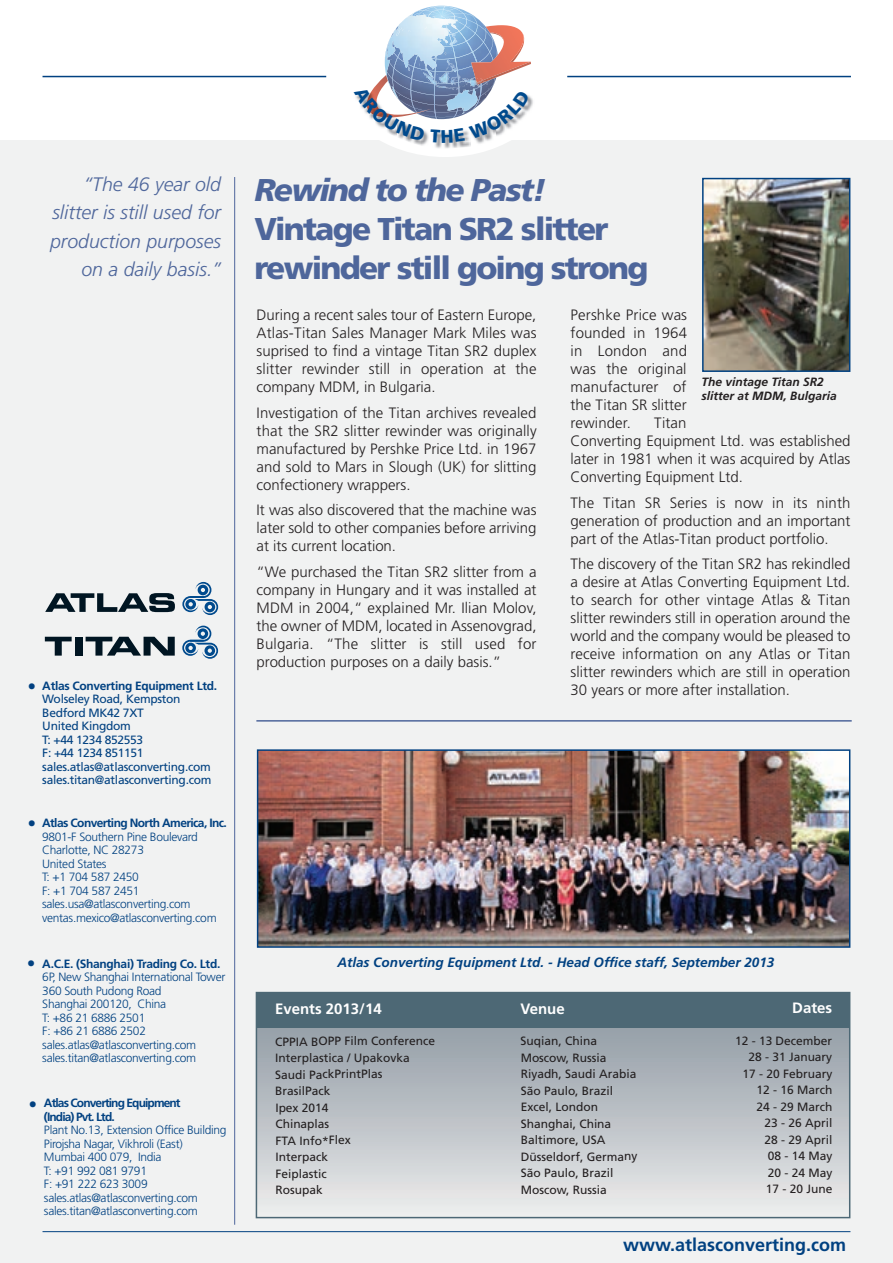
<style>
.page{position:relative;width:893px;height:1263px;background:#fff}
.page>*{position:absolute;margin:0;border:0;box-sizing:border-box;transform-origin:0 0}
.t1{font:900 31.5px/39px "Frutiger";letter-spacing:-.055em;color:#4e669b}
.t2{font:italic 900 31.5px "Frutiger";letter-spacing:-.055em;color:#4e669b}
.t3{font:27px "Helvetica";color:#014181}
.t4{font:italic 300 19.5px/28.5px "Frutiger";color:#4e669b;text-align:right}
.t5{font:700 18px "Frutiger";color:#014181}
.t6{font:300 15px/18px "Frutiger";color:#231f20;text-align:justify}
.t7{font:700 15px "Frutiger";letter-spacing:-.005em;color:#fff}
.t8{font:italic 700 13.5px "Frutiger";color:#014181}
.t9{font:300 12px/13.5px "Frutiger";letter-spacing:-.025em;color:#014181}
.t10{font:12px "Frutiger";letter-spacing:-.005em;color:#231f20}
.t11{font:12px/13.5px "Frutiger";letter-spacing:-.025em;color:#014181}
.t12{font:700 12px "Frutiger";letter-spacing:-.025em;color:#014181}
.t13{font:italic 700 12px/14.4px "Frutiger";color:#231f20}
.t14{font:700 12px/13.5px "Frutiger";letter-spacing:-.075em;color:#014181}
.t15{font:700 12px "Frutiger";letter-spacing:-.05em;color:#014181}
</style>
<div class="page">
<div style="left:0;top:140px;width:893px;height:1123px;background:#f1f2f2"></div>
<hr style="left:43px;top:1231px;width:807px;height:1px;background:#014181">
<svg style="left:182px;top:582px;width:36px;height:33px"></svg>
<svg style="left:45px;top:593px;width:130px;height:19px"></svg>
<svg style="left:182px;top:626px;width:36px;height:33px"></svg>
<svg style="left:45px;top:637px;width:27px;height:19px"></svg>
<div style="left:75px;top:637px;width:7px;height:19px;background:#001522"></div>
<svg style="left:86px;top:637px;width:89px;height:19px"></svg>
<hr style="left:43px;top:76px;width:283px;height:1px;background:#014181">
<hr style="left:567px;top:76px;width:284px;height:1px;background:#014181">
<hr style="left:234px;top:177px;width:1px;height:1048px;background:#4e669b">
<img style="left:705px;top:181px;width:142px;height:188px">
<div style="left:702px;top:178px;width:148px;height:194px;border:2px solid #014181"></div>
<svg style="left:259px;top:1027px;width:588px;height:177px;background:#bcc1c6"></svg>
<div style="left:256px;top:992px;width:594px;height:226px;border:2px solid #4d6875"></div>
<div style="left:256px;top:992px;width:593px;height:35px;background:#4d6875"></div>
<img style="left:260px;top:752px;width:587px;height:193px">
<div style="left:257px;top:749px;width:593px;height:199px;border:2px solid #014181"></div>
<hr style="left:256px;top:720px;width:596px;height:2px;background:#4e669b">
<svg style="left:356px;top:5px;width:177px;height:152px"></svg>
<h3 class="t4" style="left:50px;top:171px;width:172px">“The 46 year old slitter is still used for production purposes on a daily basis.”</h3>
<p class="t12" style="left:42px;top:681px;width:176px">Atlas Converting Equipment Ltd.</p>
<p class="t11" style="left:42px;top:693px;width:171px">Wolseley Road, Kempston<br>Bedford MK42 7XT<br>United Kingdom<br>T: +44 1234 852553<br>F: +44 1234 851151 sales.atlas@atlasconverting.com sales.titan@atlasconverting.com</p>
<h2 class="t3" style="left:25px;top:675px;width:11px">•</h2>
<p class="t15" style="left:42px;top:818px;width:186px">Atlas Converting North America, Inc.</p>
<p class="t9" style="left:42px;top:830px;width:176px">9801-F Southern Pine Boulevard<br>Charlotte, NC 28273<br>United States<br>T: +1 704 587 2450<br>F: +1 704 587 2451 sales.usa@atlasconverting.com ventas.mexico@atlasconverting.com</p>
<p class="t12" style="left:42px;top:959px;width:180px">A.C.E. (Shanghai) Trading Co. Ltd.</p>
<p class="t9" style="left:42px;top:971px;width:185px">6P, New Shanghai International Tower<br>360 South Pudong Road<br>Shanghai 200120, China<br>T: +86 21 6886 2501<br>F: +86 21 6886 2502 sales.atlas@atlasconverting.com sales.titan@atlasconverting.com</p>
<p class="t14" style="left:44px;top:1097px;width:138px">Atlas Converting Equipment (India) Pvt. Ltd.</p>
<p class="t9" style="left:44px;top:1124px;width:184px">Plant No.13, Extension Office Building<br>Pirojsha Nagar, Vikhroli (East)<br>Mumbai 400 079, India<br>T: +91 992 081 9791<br>F: +91 222 623 3009 sales.atlas@atlasconverting.com sales.titan@atlasconverting.com</p>
<h2 class="t3" style="left:25px;top:813px;width:11px">•</h2>
<h2 class="t3" style="left:24px;top:952px;width:11px">•</h2>
<h2 class="t3" style="left:26px;top:1093px;width:11px">•</h2>
<h1 class="t2" style="left:255px;top:177px;width:293px">Rewind to the Past!</h1>
<h1 class="t1" style="left:255px;top:212px;width:395px">Vintage Titan SR2 slitter rewinder still going strong</h1>
<p class="t6" style="left:257px;top:307px;width:281px">During a recent sales tour of Eastern Europe, Atlas-Titan Sales Manager Mark Miles was suprised to find a vintage Titan SR2 duplex slitter rewinder still in operation at the company MDM, in Bulgaria.</p>
<p class="t6" style="left:257px;top:405px;width:282px">Investigation of the Titan archives revealed that the SR2 slitter rewinder was originally manufactured by Pershke Price Ltd. in 1967 and sold to Mars in Slough (UK) for slitting confectionery wrappers.</p>
<p class="t6" style="left:257px;top:502px;width:281px">It was also discovered that the machine was later sold to other companies before arriving at its current location.</p>
<p class="t6" style="left:257px;top:564px;width:281px">“We purchased the Titan SR2 slitter from a company in Hungary and it was installed at MDM in 2004,“ explained Mr. Ilian Molov, the owner of MDM, located in Assenovgrad, Bulgaria. “The slitter is still used for production purposes on a daily basis.”</p>
<p class="t6" style="left:571px;top:307px;width:118px">Pershke Price was founded in 1964 in London and was the original manufacturer of the Titan SR slitter rewinder.</p>
<p class="t13" style="left:702px;top:375px;width:137px">The vintage Titan SR2 slitter at MDM, Bulgaria</p>
<p class="t6" style="left:571px;top:415px;width:281px;text-align:left;text-indent:83px">Titan<br>Converting Equipment Ltd. was established later in 1981 when it was acquired by Atlas<br>Converting Equipment Ltd.</p>
<p class="t6" style="left:571px;top:495px;width:281px">The Titan SR Series is now in its ninth generation of production and an important part of the Atlas-Titan product portfolio.</p>
<p class="t6" style="left:571px;top:556px;width:281px">The discovery of the Titan SR2 has rekindled a desire at Atlas Converting Equipment Ltd. to search for other vintage Atlas &amp; Titan slitter rewinders still in operation around the world and the company would be pleased to receive information on any Atlas or Titan slitter rewinders which are still in operation 30 years or more after installation.</p>
<p class="t8" style="left:337px;top:957px;width:439px">Atlas Converting Equipment Ltd. - Head Office staff, September 2013</p>
<p class="t7" style="left:275px;top:1003px;width:108px">Events 2013/14</p>
<p class="t7" style="left:521px;top:1002px;width:46px">Venue</p>
<p class="t7" style="left:792px;top:1002px;width:41px">Dates</p>
<p class="t10" style="left:275px;top:1036px;width:161px">CPPIA BOPP Film Conference</p>
<p class="t10" style="left:521px;top:1036px;width:78px">Suqian, China</p>
<p class="t10" style="left:735px;top:1036px;width:99px">12 - 13 December</p>
<p class="t10" style="left:275px;top:1053px;width:136px">Interplastica / Upakovka</p>
<p class="t10" style="left:521px;top:1052px;width:87px">Moscow, Russia</p>
<p class="t10" style="left:748px;top:1052px;width:85px">28 - 31 January</p>
<p class="t10" style="left:275px;top:1069px;width:109px">Saudi PackPrintPlas</p>
<p class="t10" style="left:521px;top:1069px;width:117px">Riyadh, Saudi Arabia</p>
<p class="t10" style="left:742px;top:1069px;width:91px">17 - 20 February</p>
<p class="t10" style="left:275px;top:1086px;width:57px">BrasilPack</p>
<p class="t10" style="left:521px;top:1085px;width:94px">São Paulo, Brazil</p>
<p class="t10" style="left:756px;top:1085px;width:77px">12 - 16 March</p>
<p class="t10" style="left:275px;top:1102px;width:55px">Ipex 2014</p>
<p class="t10" style="left:521px;top:1102px;width:79px">Excel, London</p>
<p class="t10" style="left:756px;top:1102px;width:77px">24 - 29 March</p>
<p class="t10" style="left:275px;top:1119px;width:55px">Chinaplas</p>
<p class="t10" style="left:521px;top:1118px;width:92px">Shanghai, China</p>
<p class="t10" style="left:764px;top:1118px;width:69px">23 - 26 April</p>
<p class="t10" style="left:275px;top:1135px;width:77px">FTA Info*Flex</p>
<p class="t10" style="left:521px;top:1135px;width:86px">Baltimore, USA</p>
<p class="t10" style="left:764px;top:1135px;width:69px">28 - 29 April</p>
<p class="t10" style="left:275px;top:1152px;width:54px">Interpack</p>
<p class="t10" style="left:521px;top:1151px;width:118px">Düsseldorf, Germany</p>
<p class="t10" style="left:768px;top:1151px;width:66px">08 - 14 May</p>
<p class="t10" style="left:275px;top:1168px;width:53px">Feiplastic</p>
<p class="t10" style="left:521px;top:1168px;width:94px">São Paulo, Brazil</p>
<p class="t10" style="left:768px;top:1168px;width:66px">20 - 24 May</p>
<p class="t10" style="left:275px;top:1185px;width:49px">Rosupak</p>
<p class="t10" style="left:521px;top:1184px;width:87px">Moscow, Russia</p>
<p class="t10" style="left:766px;top:1184px;width:68px">17 - 20 June</p>
<p class="t5" style="left:623px;top:1237px;width:224px">www.atlasconverting.com</p>
</div>
